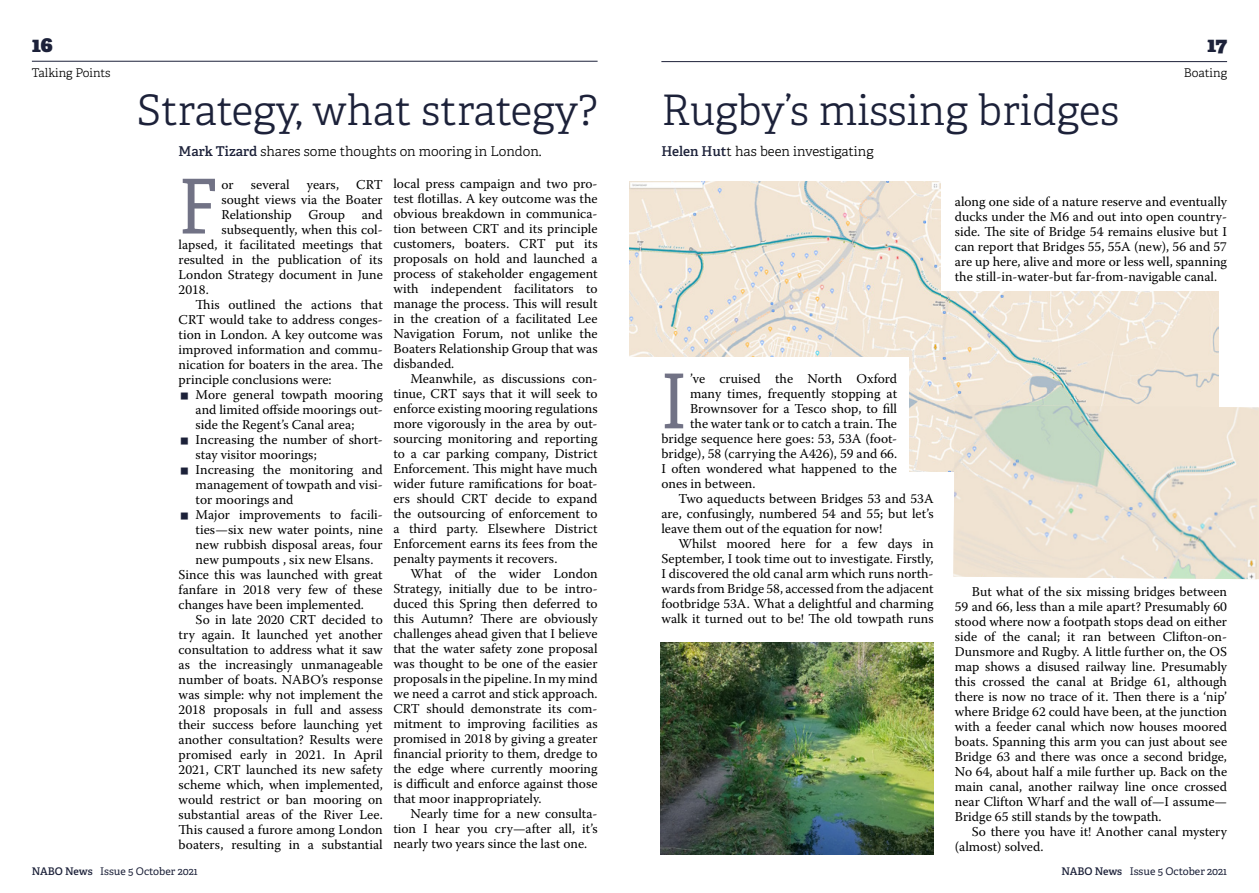
<style>
.page{position:relative;width:1259px;height:893px;background:#fff}
.page>*{position:absolute;margin:0;border:0;box-sizing:border-box;transform-origin:0 0}
.t1{font:75.6px "Adelle Condensed";color:#717285}
.t2{font:300 42px "Adelle";color:#1c2139}
.t3{font:800 21px "Adelle Web";color:#1c2139}
.t4{font:13.5px/15px "Warnock Pro";color:#000;text-align:justify}
.t5{font:300 13.5px "Adelle";color:#000}
.t6{font:300 12px "Adelle";color:#000}
.t7{font:10.5px "Adelle Basic";color:#1c2139}
.s1{font-weight:600;color:#1c2139}
.s2{font-family:"Adelle";font-weight:600}
</style>
<div class="page">
<hr style="left:661px;top:61px;width:566px;height:1px;background:#1c2139">
<hr style="left:32px;top:61px;width:565px;height:1px;background:#1c2139">
<img style="left:660px;top:642px;width:273px;height:213px">
<img style="left:910px;top:291px;width:308px;height:181px">
<img style="left:953px;top:405px;width:305px;height:174px">
<img style="left:629px;top:181px;width:311px;height:175px">
<h3 class="t3" style="left:32px;top:35px;width:23px">16</h3>
<h3 class="t3" style="left:1207px;top:35px;width:21px">17</h3>
<p class="t6" style="left:32px;top:67px;width:80px">Talking Points</p>
<p class="t6" style="left:1183px;top:67px;width:45px">Boating</p>
<h2 class="t2" style="left:137px;top:92px;width:462px">Strategy, what strategy?</h2>
<p class="t5" style="left:179px;top:145px;width:364px"><span class="s1">Mark Tizard</span> shares some thoughts on mooring in London.</p>
<h1 class="t1" style="left:179px;top:153px;width:41px">F</h1>
<p class="t4" style="left:221px;top:176px;width:14px">or</p>
<p class="t4" style="left:251px;top:176px;width:40px">several</p>
<p class="t4" style="left:307px;top:176px;width:34px">years,</p>
<p class="t4" style="left:356px;top:176px;width:28px">CRT</p>
<p class="t4" style="left:393px;top:176px;width:206px">local press campaign and two pro&shy;test flotillas. A key outcome was the obvious breakdown in communica&shy;tion between CRT and its principle customers, boaters. CRT put its proposals on hold and launched a process of stakeholder engagement with independent facilitators to manage the process. This will result in the creation of a facilitated Lee Navigation Forum, not unlike the Boaters Relationship Group that was disbanded.</p>
<p class="t4" style="left:393px;top:371px;width:206px;text-indent:17px">Meanwhile, as discussions con&shy;tinue, CRT says that it will seek to enforce existing mooring regulations more vigorously in the area by out&shy;sourcing monitoring and reporting to a car parking company, District Enforcement. This might have much wider future ramifications for boat&shy;ers should CRT decide to expand the outsourcing of enforcement to a third party. Elsewhere District Enforcement earns its fees from the penalty payments it recovers.</p>
<p class="t4" style="left:393px;top:566px;width:206px;text-indent:17px">What of the wider London Strategy, initially due to be intro&shy;duced this Spring then deferred to this Autumn? There are obviously challenges ahead given that I believe that the water safety zone proposal was thought to be one of the easier proposals in the pipeline. In my mind we need a carrot and stick approach.<br>CRT should demonstrate its com&shy;mitment to improving facilities as promised in 2018 by giving a greater financial priority to them, dredge to the edge where currently mooring is difficult and enforce against those that moor inappropriately.</p>
<p class="t4" style="left:393px;top:806px;width:206px;text-indent:17px">Nearly time for a new consulta&shy;tion I hear you cry—after all, it’s nearly two years since the last one.</p>
<p class="t4" style="left:221px;top:191px;width:163px">sought views via the Boater</p>
<p class="t4" style="left:221px;top:206px;width:163px">Relationship Group and</p>
<p class="t4" style="left:221px;top:221px;width:163px">subsequently, when this col-</p>
<p class="t4" style="left:179px;top:236px;width:206px">lapsed, it facilitated meetings that</p>
<p class="t4" style="left:179px;top:251px;width:206px">resulted in the publication of its</p>
<p class="t4" style="left:179px;top:266px;width:206px">London Strategy document in June</p>
<p class="t4" style="left:179px;top:281px;width:32px">2018.</p>
<p class="t4" style="left:196px;top:296px;width:189px">This outlined the actions that</p>
<p class="t4" style="left:179px;top:311px;width:206px">CRT would take to address conges-</p>
<p class="t4" style="left:179px;top:326px;width:206px">tion in London. A key outcome was</p>
<p class="t4" style="left:179px;top:341px;width:206px">improved information and commu-</p>
<p class="t4" style="left:179px;top:356px;width:206px">nication for boaters in the area. The</p>
<p class="t4" style="left:179px;top:371px;width:154px">principle conclusions were:</p>
<p class="t4" style="left:196px;top:386px;width:189px">More general towpath mooring</p>
<p class="t4" style="left:196px;top:401px;width:189px">and limited offside moorings out-</p>
<p class="t4" style="left:196px;top:416px;width:160px">side the Regent’s Canal area;</p>
<p class="t4" style="left:196px;top:431px;width:189px">Increasing the number of short-</p>
<p class="t4" style="left:196px;top:446px;width:123px">stay visitor moorings;</p>
<p class="t4" style="left:196px;top:461px;width:189px">Increasing the monitoring and</p>
<p class="t4" style="left:196px;top:476px;width:189px">management of towpath and visi-</p>
<p class="t4" style="left:196px;top:491px;width:99px">tor moorings and</p>
<p class="t4" style="left:196px;top:506px;width:189px">Major improvements to facili-</p>
<p class="t4" style="left:196px;top:521px;width:189px">ties—six new water points, nine</p>
<p class="t4" style="left:196px;top:536px;width:189px">new rubbish disposal areas, four</p>
<p class="t4" style="left:196px;top:551px;width:179px">new pumpouts , six new Elsans.</p>
<p class="t4" style="left:179px;top:566px;width:206px">Since this was launched with great</p>
<p class="t4" style="left:179px;top:581px;width:206px">fanfare in 2018 very few of these</p>
<p class="t4" style="left:179px;top:596px;width:187px">changes have been implemented.</p>
<p class="t4" style="left:196px;top:611px;width:189px">So in late 2020 CRT decided to</p>
<p class="t4" style="left:179px;top:626px;width:206px">try again. It launched yet another</p>
<p class="t4" style="left:179px;top:641px;width:206px">consultation to address what it saw</p>
<p class="t4" style="left:179px;top:656px;width:206px">as the increasingly unmanageable</p>
<p class="t4" style="left:179px;top:671px;width:206px">number of boats. NABO’s response</p>
<p class="t4" style="left:179px;top:686px;width:206px">was simple: why not implement the</p>
<p class="t4" style="left:179px;top:701px;width:206px">2018 proposals in full and assess</p>
<p class="t4" style="left:179px;top:716px;width:206px">their success before launching yet</p>
<p class="t4" style="left:179px;top:731px;width:206px">another consultation? Results were</p>
<p class="t4" style="left:179px;top:746px;width:206px">promised early in 2021. In April</p>
<p class="t4" style="left:179px;top:761px;width:206px">2021, CRT launched its new safety</p>
<p class="t4" style="left:179px;top:776px;width:206px">scheme which, when implemented,</p>
<p class="t4" style="left:179px;top:791px;width:206px">would restrict or ban mooring on</p>
<p class="t4" style="left:179px;top:806px;width:206px">substantial areas of the River Lee.</p>
<p class="t4" style="left:179px;top:821px;width:206px">This caused a furore among London</p>
<p class="t4" style="left:179px;top:836px;width:206px">boaters, resulting in a substantial</p>
<p class="t7" style="left:32px;top:867px;width:167px"><span class="s2">NABO News</span> Issue 5 October 2021</p>
<h2 class="t2" style="left:661px;top:92px;width:459px">Rugby’s missing bridges</h2>
<p class="t5" style="left:661px;top:145px;width:214px"><span class="s1">Helen Hut</span>t has been investigating</p>
<p class="t4" style="left:955px;top:193px;width:274px">along one side of a nature reserve and eventually ducks under the M6 and out into open country&shy;side. The site of Bridge 54 remains elusive but I can report that Bridges 55, 55A (new), 56 and 57 are up here, alive and more or less well, spanning the still-in-water-but far-from-navigable canal.</p>
<h1 class="t1" style="left:661px;top:347px;width:26px">I</h1>
<p class="t4" style="left:690px;top:371px;width:208px">’ve cruised the North Oxford</p>
<p class="t4" style="left:690px;top:386px;width:208px">many times, frequently stopping at</p>
<p class="t4" style="left:690px;top:401px;width:208px">Brownsover for a Tesco shop, to fill</p>
<p class="t4" style="left:690px;top:416px;width:208px">the water tank or to catch a train. The</p>
<p class="t4" style="left:661px;top:431px;width:237px">bridge sequence here goes: 53, 53A (foot-</p>
<p class="t4" style="left:661px;top:446px;width:237px">bridge), 58 (carrying the A426), 59 and 66.</p>
<p class="t4" style="left:661px;top:461px;width:237px">I often wondered what happened to the</p>
<p class="t4" style="left:661px;top:476px;width:96px">ones in between.</p>
<p class="t4" style="left:678px;top:491px;width:257px">Two aqueducts between Bridges 53 and 53A</p>
<p class="t4" style="left:661px;top:506px;width:274px">are, confusingly, numbered 54 and 55; but let’s</p>
<p class="t4" style="left:661px;top:521px;width:222px">leave them out of the equation for now!</p>
<p class="t4" style="left:678px;top:536px;width:257px">Whilst moored here for a few days in</p>
<p class="t4" style="left:661px;top:551px;width:274px">September, I took time out to investigate. Firstly,</p>
<p class="t4" style="left:661px;top:566px;width:274px">I discovered the old canal arm which runs north-</p>
<p class="t4" style="left:661px;top:581px;width:274px">wards from Bridge 58, accessed from the adjacent</p>
<p class="t4" style="left:661px;top:596px;width:274px">footbridge 53A. What a delightful and charming</p>
<p class="t4" style="left:661px;top:611px;width:274px">walk it turned out to be! The old towpath runs</p>
<p class="t4" style="left:955px;top:583px;width:274px;text-indent:17px">But what of the six missing bridges between 59 and 66, less than a mile apart? Presumably 60 stood where now a footpath stops dead on either side of the canal; it ran between Clifton-on-Dunsmore and Rugby. A little further on, the OS map shows a disused railway line. Presumably this crossed the canal at Bridge 61, although there is now no trace of it. Then there is a ‘nip’ where Bridge 62 could have been, at the junction with a feeder canal which now houses moored boats. Spanning this arm you can just about see Bridge 63 and there was once a second bridge, No 64, about half a mile further up. Back on the main canal, another railway line once crossed near Clifton Wharf and the wall of—I assume— Bridge 65 still stands by the towpath.</p>
<p class="t4" style="left:955px;top:823px;width:274px;text-indent:17px">So there you have it! Another canal mystery (almost) solved.</p>
<p class="t7" style="left:1061px;top:867px;width:167px"><span class="s2">NABO News</span> Issue 5 October 2021</p>
</div>
